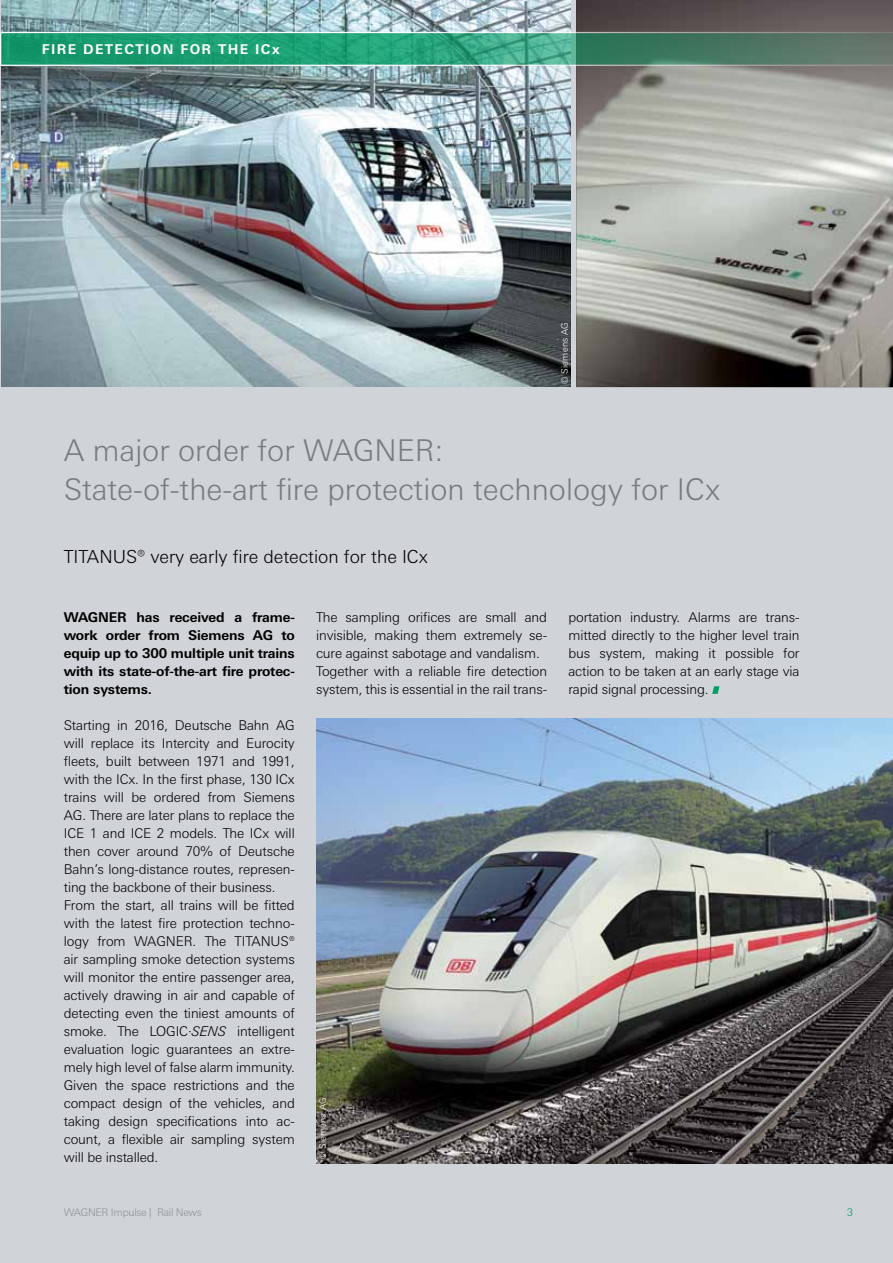
<style>
.page{position:relative;width:893px;height:1263px;background:#d0d3d7}
.page>*{position:absolute;margin:0;border:0;box-sizing:border-box;transform-origin:0 0}
.t1{font:300 30px/39px "LT Univers Basic";color:#787b80}
.t2{font:300 18px "LT Univers Basic";color:#000}
.t3{font:300 13.5px/18px "LT Univers Basic";letter-spacing:-.01em;color:#000}
.t4{font:700 13.5px/18px "LT Univers Basic";letter-spacing:-.01em;color:#000;text-align:justify}
.t5{font:700 13.5px "LT Univers Basic";letter-spacing:.1em;color:#fff}
.t6{font:300 10.5px "LT Univers Basic";letter-spacing:-.025em;color:#8e9196}
.t7{font:300 10.5px "LT Univers Basic";color:#009e65}
.t8{font:300 9px "LT Univers Basic";letter-spacing:.02em;color:#fff}
.s1{font-style:italic}
</style>
<div class="page">
<img style="left:2px;top:0;width:569px;height:387px">
<svg style="left:712px;top:686px;width:7px;height:8px"></svg>
<img style="left:316px;top:719px;width:577px;height:444px">
<img style="left:576px;top:0;width:317px;height:387px">
<svg style="left:0;top:32px;width:893px;height:34px;background:#3e9778"></svg>
<p class="t5" style="left:42px;top:41px;width:239px">FIRE DETECTION FOR THE ICx</p>
<p class="t8" style="left:559px;top:384px;width:63px;rotate:-90deg">© Siemens AG</p>
<h1 class="t1" style="left:64px;top:431px;width:658px">A major order for WAGNER:<br>State-of-the-art fire protection technology for ICx</h1>
<h2 class="t2" style="left:64px;top:546px;width:366px">TITANUS® very early fire detection for the ICx</h2>
<p class="t4" style="left:64px;top:608px;width:233px">WAGNER has received a frame&shy;work order from Siemens AG to equip up to 300 multiple unit trains with its state-of-the-art fire protec&shy;tion systems.</p>
<p class="t3" style="left:64px;top:716px;width:233px">Starting in 2016, Deutsche Bahn AG will replace its Intercity and Eurocity fleets, built between 1971 and 1991, with the ICx. In the first phase, 130 ICx trains will be ordered from Siemens AG. There are later plans to replace the ICE 1 and ICE 2 models. The ICx will then cover around 70% of Deutsche Bahn’s long-distance routes, represen&shy;ting the backbone of their business.<br>From the start, all trains will be fitted with the latest fire protection techno&shy;logy from WAGNER. The TITANUS® air sampling smoke detection systems will monitor the entire passenger area, actively drawing in air and capable of detecting even the tiniest amounts of smoke. The LOGIC·<span class="s1">SENS</span> intelligent evaluation logic guarantees an extre&shy;mely high level of false alarm immunity.<br>Given the space restrictions and the compact design of the vehicles, and taking design specifications into ac&shy;count, a flexible air sampling system will be installed.</p>
<p class="t6" style="left:64px;top:1206px;width:140px">WAGNER Impulse | Rail News</p>
<p class="t3" style="left:316px;top:608px;width:233px">The sampling orifices are small and invisible, making them extremely se&shy;cure against sabotage and vandalism.<br>Together with a reliable fire detection system, this is essential in the rail trans-</p>
<p class="t3" style="left:568px;top:608px;width:233px;text-align:justify">portation industry. Alarms are trans&shy;mitted directly to the higher level train bus system, making it possible for action to be taken at an early stage via rapid signal processing.</p>
<p class="t8" style="left:317px;top:1159px;width:63px;rotate:-90deg">© Siemens AG</p>
<p class="t7" style="left:847px;top:1206px;width:7px">3</p>
</div>
